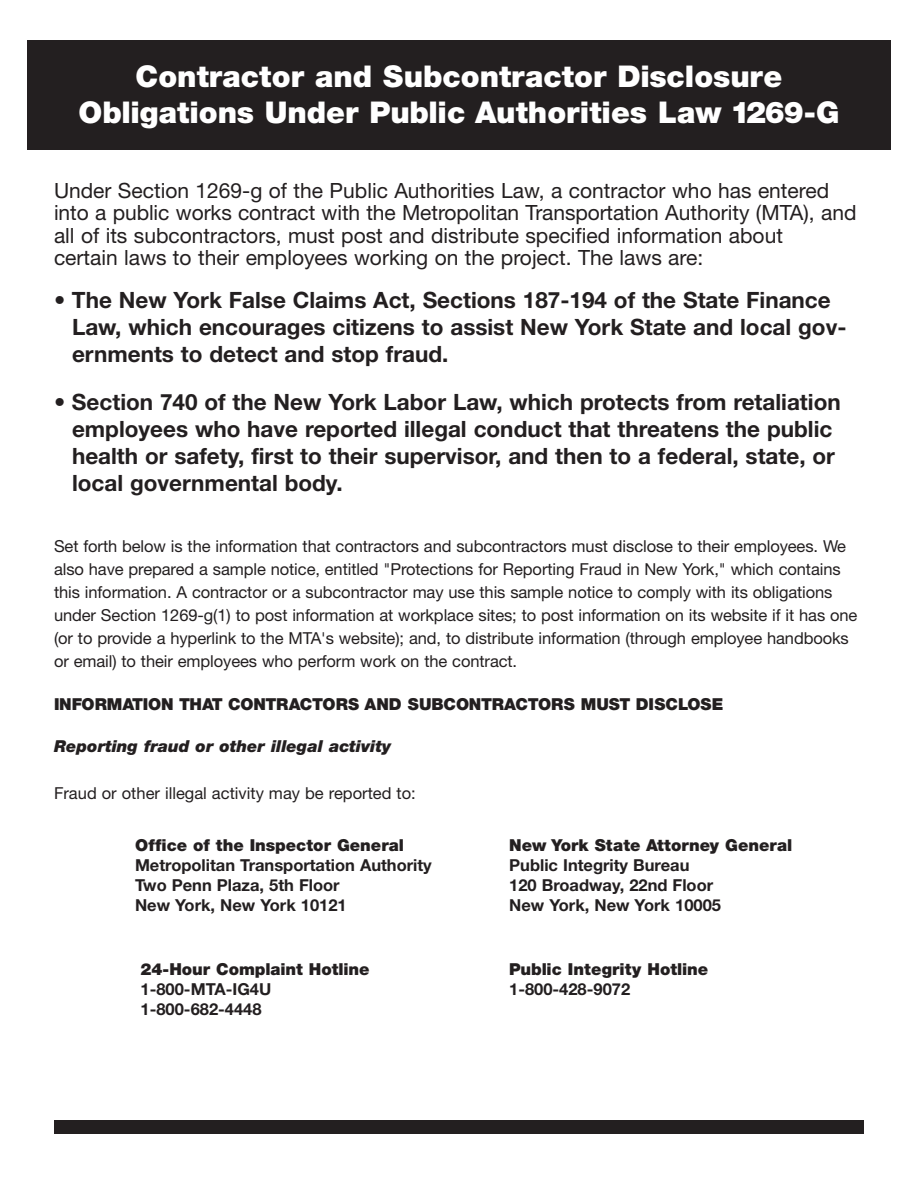
<style>
.page{position:relative;width:918px;height:1188px;background:#fff}
.page>*{position:absolute;margin:0;border:0;box-sizing:border-box;transform-origin:0 0}
.t1{font:900 30px/36px "Helvetica Neue";color:#fff;text-align:center}
.t2{font:700 22.5px/27px "Helvetica Neue";color:#231f20}
.t3{font:21px/22.5px "Helvetica Neue";color:#231f20}
.t4{font:16.5px/23.1px "Helvetica Neue";letter-spacing:-.005em;color:#231f20}
.t5{font:700 16.5px/19.8px "Helvetica Neue";color:#231f20}
.t6{font:900 16.5px "Helvetica Neue";color:#231f20}
.t7{font:italic 900 16.5px "Helvetica Neue";color:#231f20}
</style>
<div class="page">
<div style="left:27px;top:40px;width:864px;height:110px;background:#231f20"></div>
<div style="left:54px;top:1120px;width:810px;height:14px;background:#231f20"></div>
<h1 class="t1" style="left:78px;top:61px;width:763px">Contractor and Subcontractor Disclosure<br>Obligations Under Public Authorities Law 1269-G</h1>
<p class="t3" style="left:54px;top:181px;width:804px">Under Section 1269-g of the Public Authorities Law, a contractor who has entered into a public works contract with the Metropolitan Transportation Authority (MTA), and all of its subcontractors, must post and distribute specified information about<br>certain laws to their employees working on the project. The laws are:</p>
<h2 class="t2" style="left:72px;top:288px;width:776px;text-indent:-18px">• The New York False Claims Act, Sections 187-194 of the State Finance<br>Law, which encourages citizens to assist New York State and local gov&shy;ernments to detect and stop fraud.</h2>
<p class="t2" style="left:72px;top:391px;width:770px;text-indent:-18px">• Section 740 of the New York Labor Law, which protects from retaliation employees who have reported illegal conduct that threatens the public health or safety, first to their supervisor, and then to a federal, state, or local governmental body.</p>
<p class="t4" style="left:54px;top:536px;width:805px">Set forth below is the information that contractors and subcontractors must disclose to their employees. We also have prepared a sample notice, entitled "Protections for Reporting Fraud in New York," which contains this information. A contractor or a subcontractor may use this sample notice to comply with its obligations under Section 1269-g(1) to post information at workplace sites; to post information on its website if it has one (or to provide a hyperlink to the MTA's website); and, to distribute information (through employee handbooks or email) to their employees who perform work on the contract.</p>
<p class="t6" style="left:54px;top:698px;width:671px">INFORMATION THAT CONTRACTORS AND SUBCONTRACTORS MUST DISCLOSE</p>
<p class="t7" style="left:54px;top:741px;width:339px">Reporting fraud or other illegal activity</p>
<p class="t4" style="left:54px;top:784px;width:363px">Fraud or other illegal activity may be reported to:</p>
<p class="t6" style="left:509px;top:839px;width:284px">New York State Attorney General</p>
<p class="t5" style="left:509px;top:857px;width:213px">Public Integrity Bureau<br>120 Broadway, 22nd Floor<br>New York, New York 10005</p>
<p class="t6" style="left:135px;top:839px;width:271px">Office of the Inspector General</p>
<p class="t5" style="left:135px;top:857px;width:298px">Metropolitan Transportation Authority<br>Two Penn Plaza, 5th Floor<br>New York, New York 10121</p>
<p class="t6" style="left:141px;top:963px;width:231px">24-Hour Complaint Hotline</p>
<p class="t5" style="left:141px;top:981px;width:132px">1-800-MTA-IG4U<br>1-800-682-4448</p>
<p class="t6" style="left:509px;top:963px;width:201px">Public Integrity Hotline</p>
<p class="t5" style="left:509px;top:981px;width:123px">1-800-428-9072</p>
</div>
